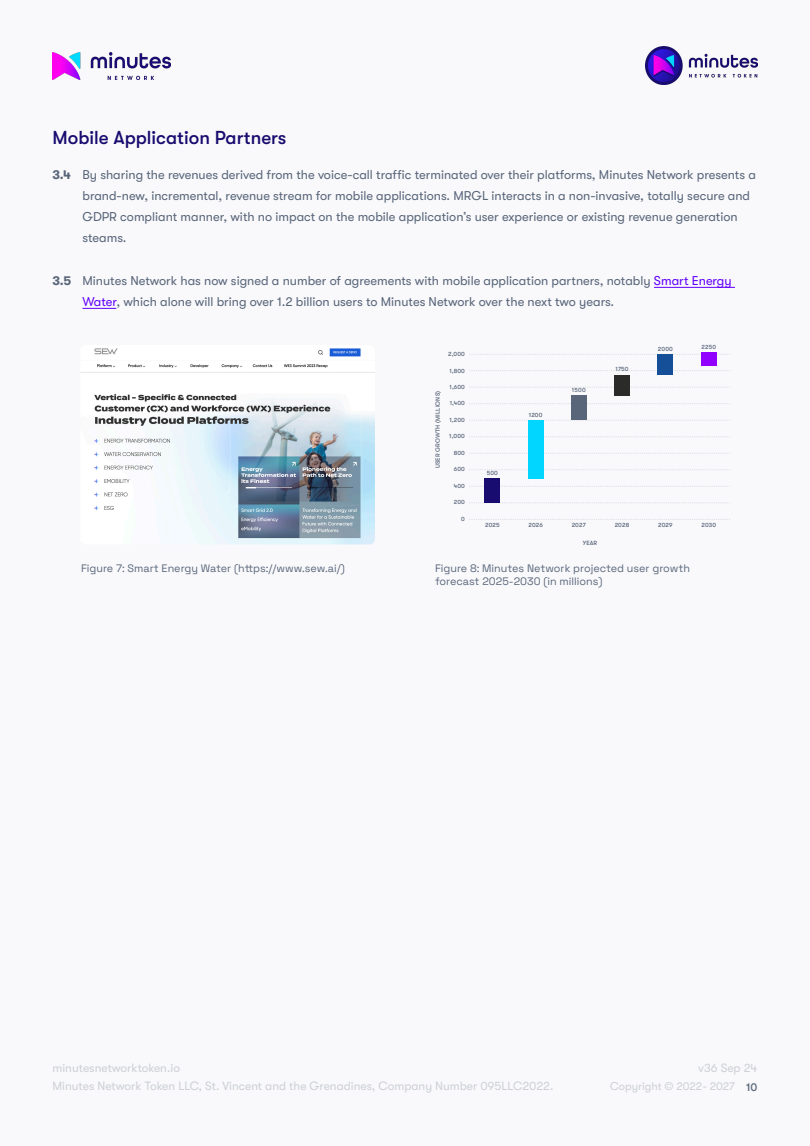
<style>
.page{position:relative;width:810px;height:1146px;background:#f9f9fb}
.page>*{position:absolute;margin:0;border:0;box-sizing:border-box;transform-origin:0 0}
.t1{font:500 18.75px "GT Walsheim Pro";color:#180c70}
.t2{font:12.75px/21px "GT Walsheim Pro";color:#59667a}
.t3{font:12px "GT Walsheim Pro";color:#cdd0d5}
.t4{font:11.25px "GT Walsheim Pro";color:#cdd0d5}
.t5{font:500 11.25px "GT Walsheim Pro";color:#59667a}
.Figure__no_indent{font:10.8px "Space Grotesk";color:#59667a}
.t6{font:500 6.07px "GT Walsheim Pro";letter-spacing:.025em;color:#59667a}
.s1{font-weight:700}
.s2{color:#6000fe}
</style>
<div class="page">
<img style="left:52px;top:53px;width:118px;height:26px">
<img style="left:645px;top:47px;width:112px;height:37px">
<img style="left:80px;top:348px;width:295px;height:196px">
<hr style="left:654px;top:287px;width:81px;height:1px;background:#6000fe">
<hr style="left:82px;top:308px;width:34px;height:1px;background:#6000fe">
<svg style="left:471px;top:370px;width:259px;height:1px"></svg>
<svg style="left:471px;top:354px;width:259px;height:1px"></svg>
<svg style="left:471px;top:420px;width:259px;height:1px"></svg>
<svg style="left:471px;top:469px;width:259px;height:1px"></svg>
<svg style="left:471px;top:403px;width:259px;height:1px"></svg>
<svg style="left:471px;top:453px;width:259px;height:1px"></svg>
<svg style="left:471px;top:502px;width:259px;height:1px"></svg>
<svg style="left:471px;top:519px;width:259px;height:1px"></svg>
<svg style="left:471px;top:387px;width:259px;height:1px"></svg>
<svg style="left:471px;top:436px;width:259px;height:1px"></svg>
<svg style="left:471px;top:486px;width:259px;height:1px"></svg>
<div style="left:484px;top:478px;width:16px;height:25px;background:#180c70"></div>
<div style="left:528px;top:420px;width:16px;height:58px;background:#00d6ff"></div>
<div style="left:571px;top:396px;width:16px;height:24px;background:#59667a"></div>
<div style="left:614px;top:375px;width:16px;height:21px;background:#2b2b2a"></div>
<div style="left:657px;top:354px;width:16px;height:21px;background:#154f98"></div>
<div style="left:701px;top:352px;width:16px;height:14px;background:#9100ff"></div>
<h3 class="t1" style="left:52px;top:127px;width:236px">Mobile Application Partners</h3>
<p class="t2" style="left:82px;top:164px;width:675px;text-indent:-30px"><span class="s1">3.4</span> By sharing the revenues derived from the voice-call traffic terminated over their platforms, Minutes Network presents a brand-new, incremental, revenue stream for mobile applications. MRGL interacts in a non-invasive, totally secure and GDPR compliant manner, with no impact on the mobile application’s user experience or existing revenue generation steams.</p>
<p class="t2" style="left:82px;top:270px;width:651px;text-indent:-30px"><span class="s1">3.5</span> Minutes Network has now signed a number of agreements with mobile application partners, notably <span class="s2">Smart Energy<br>Water</span>, which alone will bring over 1.2 billion users to Minutes Network over the next two years.</p>
<p class="Figure__no_indent" style="left:81px;top:560px;width:265px">Figure 7: Smart Energy Water (https://www.sew.ai/)</p>
<p class="t6" style="left:448px;top:351px;width:18px">2,000</p>
<p class="t6" style="left:434px;top:468px;width:79px;rotate:-90deg">USER GROWTH (MILLIONS)</p>
<p class="t6" style="left:449px;top:367px;width:17px">1,800</p>
<p class="t6" style="left:449px;top:383px;width:17px">1,600</p>
<p class="t6" style="left:450px;top:400px;width:17px">1,400</p>
<p class="t6" style="left:449px;top:416px;width:17px">1,200</p>
<p class="t6" style="left:449px;top:433px;width:17px">1,000</p>
<p class="t6" style="left:454px;top:449px;width:13px">800</p>
<p class="t6" style="left:454px;top:466px;width:13px">600</p>
<p class="t6" style="left:454px;top:482px;width:13px">400</p>
<p class="t6" style="left:454px;top:499px;width:13px">200</p>
<p class="t6" style="left:461px;top:515px;width:5px">0</p>
<p class="t6" style="left:487px;top:469px;width:13px">500</p>
<p class="t6" style="left:529px;top:411px;width:15px">1200</p>
<p class="t6" style="left:572px;top:387px;width:15px">1500</p>
<p class="t6" style="left:616px;top:365px;width:14px">1750</p>
<p class="t6" style="left:658px;top:345px;width:17px">2000</p>
<p class="t6" style="left:702px;top:343px;width:16px">2250</p>
<p class="t6" style="left:485px;top:522px;width:16px">2025</p>
<p class="t6" style="left:529px;top:522px;width:16px">2026</p>
<p class="t6" style="left:572px;top:522px;width:16px">2027</p>
<p class="t6" style="left:615px;top:522px;width:16px">2028</p>
<p class="t6" style="left:658px;top:522px;width:16px">2029</p>
<p class="t6" style="left:702px;top:522px;width:16px">2030</p>
<p class="t6" style="left:583px;top:539px;width:16px">YEAR</p>
<p class="Figure__no_indent" style="left:435px;top:560px;width:257px">Figure 8: Minutes Network projected user growth</p>
<p class="Figure__no_indent" style="left:435px;top:573px;width:169px">forecast 2025-2030 (in millions)</p>
<p class="t3" style="left:52px;top:1061px;width:129px">minutesnetworktoken.io</p>
<p class="t3" style="left:698px;top:1061px;width:61px">v36 Sep 24</p>
<p class="t3" style="left:52px;top:1080px;width:502px">Minutes Network Token LLC, St. Vincent and the Grenadines, Company Number 095LLC2022.</p>
<p class="t4" style="left:610px;top:1080px;width:126px">Copyright © 2022- 2027</p>
<p class="t5" style="left:746px;top:1081px;width:13px">10</p>
</div>
